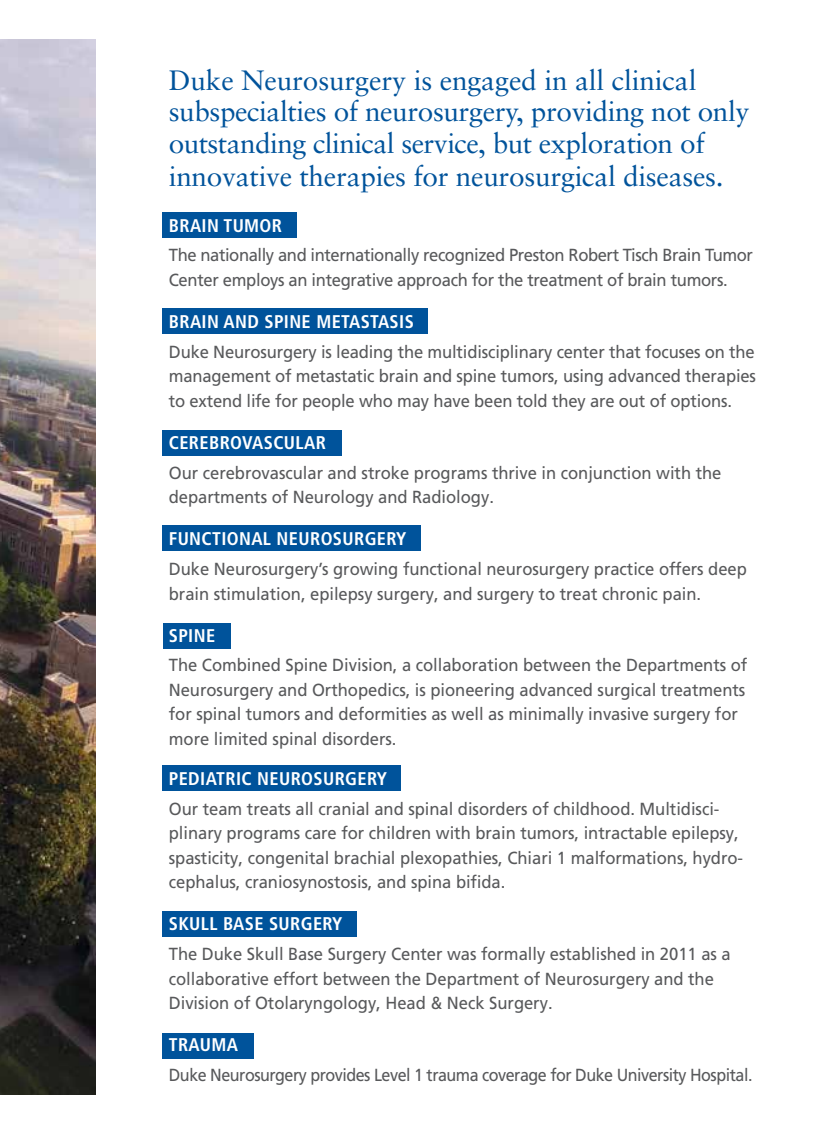
<style>
.page{position:relative;width:819px;height:1134px;background:#fff}
.page>*{position:absolute;margin:0;border:0;box-sizing:border-box;transform-origin:0 0}
.t1{font:28px/32px "Sabon";letter-spacing:-.015em;color:#00539b}
.t2{font:700 condensed 18.38px "Frutiger LT Pro";letter-spacing:.02em;color:#fff}
.t3{font:17.5px/24.5px "Frutiger LT Pro";letter-spacing:-.005em;color:#58595b;scale:.95 1}
.t4{font:17.5px/24.5px "Frutiger LT Pro";letter-spacing:-.025em;color:#58595b;scale:.95 1}
.t5{font:17.5px "Frutiger LT Pro";letter-spacing:-.03em;color:#58595b;scale:.92 1}
</style>
<div class="page">
<div style="left:163px;top:212px;width:134px;height:26px;background:#00539b"></div>
<div style="left:163px;top:308px;width:265px;height:26px;background:#00539b"></div>
<div style="left:163px;top:430px;width:179px;height:26px;background:#00539b"></div>
<div style="left:163px;top:525px;width:258px;height:26px;background:#00539b"></div>
<div style="left:163px;top:623px;width:68px;height:25px;background:#00539b"></div>
<div style="left:163px;top:765px;width:238px;height:26px;background:#00539b"></div>
<div style="left:163px;top:911px;width:194px;height:25px;background:#00539b"></div>
<div style="left:163px;top:1033px;width:91px;height:26px;background:#00539b"></div>
<img style="left:0;top:39px;width:96px;height:1056px">
<h1 class="t1" style="left:169px;top:64px;width:582px">Duke Neurosurgery is engaged in all clinical subspecialties of neurosurgery, providing not only outstanding clinical service, but exploration of innovative therapies for neurosurgical diseases.</h1>
<p class="t2" style="left:169px;top:214px;width:115px">BRAIN TUMOR</p>
<p class="t4" style="left:169px;top:243px;width:616px">The nationally and internationally recognized Preston Robert Tisch Brain Tumor<br>Center employs an integrative approach for the treatment of brain tumors.</p>
<p class="t2" style="left:169px;top:311px;width:247px">BRAIN AND SPINE METASTASIS</p>
<p class="t3" style="left:169px;top:340px;width:620px;text-align:justify">Duke Neurosurgery is leading the multidisciplinary center that focuses on the management of metastatic brain and spine tumors, using advanced therapies to extend life for people who may have been told they are out of options.</p>
<p class="t2" style="left:169px;top:432px;width:159px">CEREBROVASCULAR</p>
<p class="t3" style="left:169px;top:460px;width:583px">Our cerebrovascular and stroke programs thrive in conjunction with the departments of Neurology and Radiology.</p>
<p class="t2" style="left:169px;top:528px;width:239px">FUNCTIONAL NEUROSURGERY</p>
<p class="t3" style="left:169px;top:557px;width:610px">Duke Neurosurgery’s growing functional neurosurgery practice offers deep brain stimulation, epilepsy surgery, and surgery to treat chronic pain.</p>
<p class="t2" style="left:169px;top:624px;width:48px">SPINE</p>
<p class="t3" style="left:169px;top:653px;width:610px">The Combined Spine Division, a collaboration between the Departments of Neurosurgery and Orthopedics, is pioneering advanced surgical treatments for spinal tumors and deformities as well as minimally invasive surgery for more limited spinal disorders.</p>
<p class="t2" style="left:169px;top:768px;width:220px">PEDIATRIC NEUROSURGERY</p>
<p class="t3" style="left:169px;top:797px;width:606px">Our team treats all cranial and spinal disorders of childhood. Multidisci&shy;plinary programs care for children with brain tumors, intractable epilepsy, spasticity, congenital brachial plexopathies, Chiari 1 malformations, hydro&shy;cephalus, craniosynostosis, and spina bifida.</p>
<p class="t2" style="left:169px;top:913px;width:175px">SKULL BASE SURGERY</p>
<p class="t3" style="left:169px;top:942px;width:593px">The Duke Skull Base Surgery Center was formally established in 2011 as a collaborative effort between the Department of Neurosurgery and the<br>Division of Otolaryngology, Head &amp; Neck Surgery.</p>
<p class="t2" style="left:169px;top:1034px;width:71px">TRAUMA</p>
<p class="t5" style="left:169px;top:1065px;width:636px">Duke Neurosurgery provides Level 1 trauma coverage for Duke University Hospital.</p>
</div>
